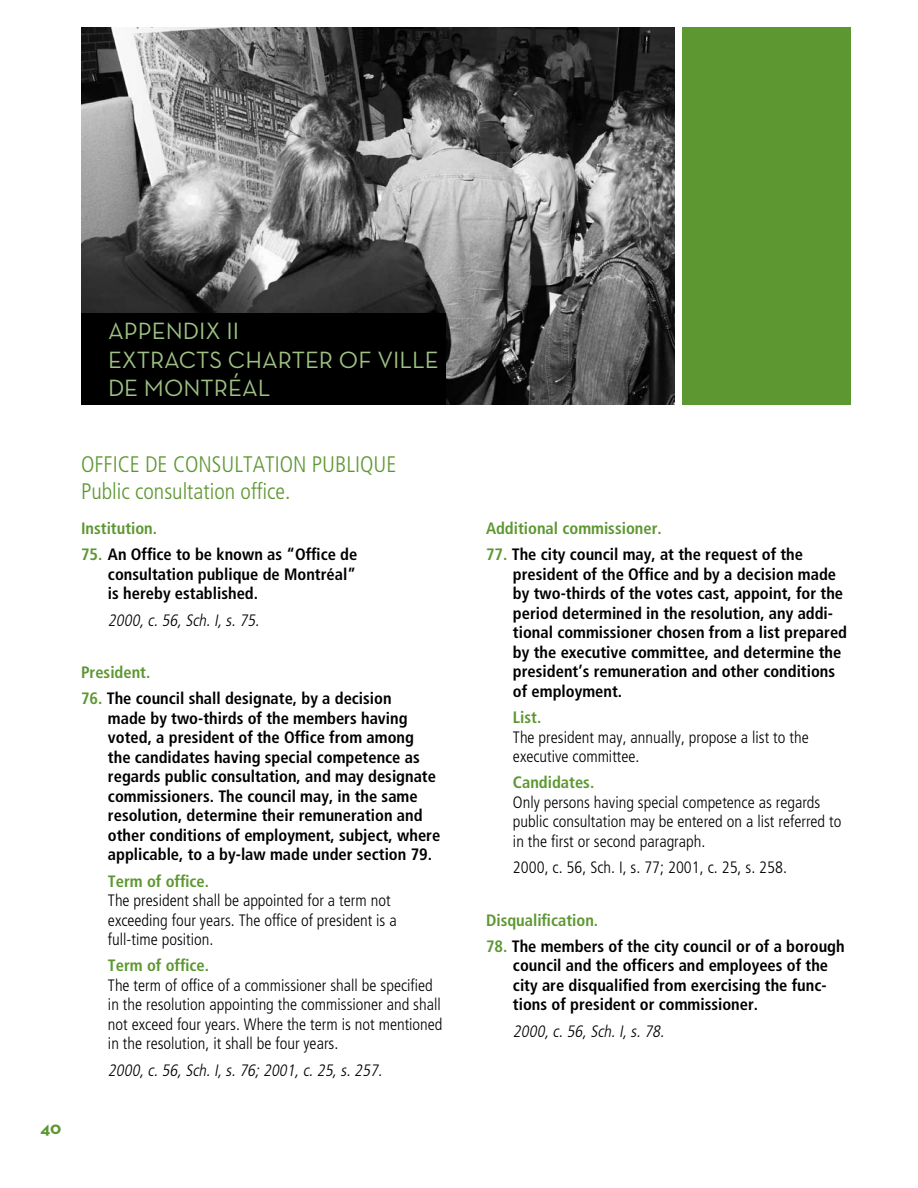
<style>
.page{position:relative;width:918px;height:1188px;background:#fff}
.page>*{position:absolute;margin:0;border:0;box-sizing:border-box;transform-origin:0 0}
.t1{font:24px/28.5px "Neutra Text";color:#9ec184}
.t2{font:300 condensed 22.5px/27px "Frutiger";color:#5d9732}
.t3{font:700 18px "Neutra Text";color:#5d9732}
.t4{font:700 condensed 16.5px/19.5px "Frutiger";color:#000}
.t5{font:300 condensed 16.5px/19.5px "Frutiger";color:#000}
.t6{font:700 condensed 16.5px "Frutiger";color:#5d9732}
.t7{font:italic 300 condensed 16.5px "Frutiger";color:#000}
.s1{color:#5d9732}
</style>
<div class="page">
<img style="left:81px;top:27px;width:594px;height:378px">
<div style="left:81px;top:314px;width:365px;height:91px;background:#000"></div>
<div style="left:682px;top:27px;width:168px;height:378px;background:#5d9732"></div>
<h1 class="t1" style="left:108px;top:317px;width:332px">APPENDIX II<br>EXTRACTS CHARTER OF VILLE<br>DE MONTRÉAL</h1>
<p class="t3" style="left:40px;top:1116px;width:22px">40</p>
<h2 class="t2" style="left:81px;top:451px;width:317px">OFFICE DE CONSULTATION PUBLIQUE<br>Public consultation office.</h2>
<p class="t6" style="left:81px;top:518px;width:78px">Institution.</p>
<p class="t4" style="left:108px;top:545px;width:251px;text-align:justify;text-indent:-27px"><span class="s1">75.</span> An Office to be known as “Office de consultation publique de Montréal” is hereby established.</p>
<p class="t7" style="left:108px;top:610px;width:156px">2000,c.56,Sch.I,s.75.</p>
<p class="t6" style="left:81px;top:662px;width:71px">President.</p>
<p class="t4" style="left:108px;top:689px;width:334px;text-indent:-27px"><span class="s1">76.</span> The council shall designate, by a decision<br>made by two-thirds of the members having voted, a president of the Office from among the candidates having special competence as regards public consultation, and may designate commissioners. The council may, in the same resolution, determine their remuneration and other conditions of employment, subject, where applicable, to a by-law made under section 79.</p>
<p class="t6" style="left:108px;top:871px;width:103px">Term of office.</p>
<p class="t5" style="left:108px;top:891px;width:290px">The president shall be appointed for a term not exceeding four years. The office of president is a full-time position.</p>
<p class="t6" style="left:108px;top:956px;width:103px">Term of office.</p>
<p class="t5" style="left:108px;top:976px;width:336px">The term of office of a commissioner shall be specified in the resolution appointing the commissioner and shall not exceed four years. Where the term is not mentioned in the resolution, it shall be four years.</p>
<p class="t7" style="left:108px;top:1060px;width:279px">2000,c.56,Sch.I,s.76;2001,c.25,s.257.</p>
<p class="t6" style="left:486px;top:518px;width:177px">Additional commissioner.</p>
<p class="t4" style="left:513px;top:545px;width:336px;text-indent:-27px"><span class="s1">77.</span> The city council may, at the request of the president of the Office and by a decision made by two-thirds of the votes cast, appoint, for the period determined in the resolution, any addi&shy;tional commissioner chosen from a list prepared by the executive committee, and determine the president’s remuneration and other conditions of employment.</p>
<p class="t6" style="left:513px;top:708px;width:30px">List.</p>
<p class="t5" style="left:513px;top:727px;width:297px">The president may, annually, propose a list to the executive committee.</p>
<p class="t6" style="left:513px;top:773px;width:83px">Candidates.</p>
<p class="t5" style="left:513px;top:793px;width:330px">Only persons having special competence as regards public consultation may be entered on a list referred to in the first or second paragraph.</p>
<p class="t5" style="left:513px;top:858px;width:275px">2000, c. 56, Sch. I, s. 77; 2001, c. 25, s. 258.</p>
<p class="t6" style="left:486px;top:910px;width:114px">Disqualification.</p>
<p class="t4" style="left:513px;top:936px;width:333px;text-indent:-27px"><span class="s1">78.</span> The members of the city council or of a borough council and the officers and employees of the city are disqualified from exercising the func&shy;tions of president or commissioner.</p>
<p class="t7" style="left:513px;top:1021px;width:156px">2000,c.56,Sch.I,s.78.</p>
</div>
